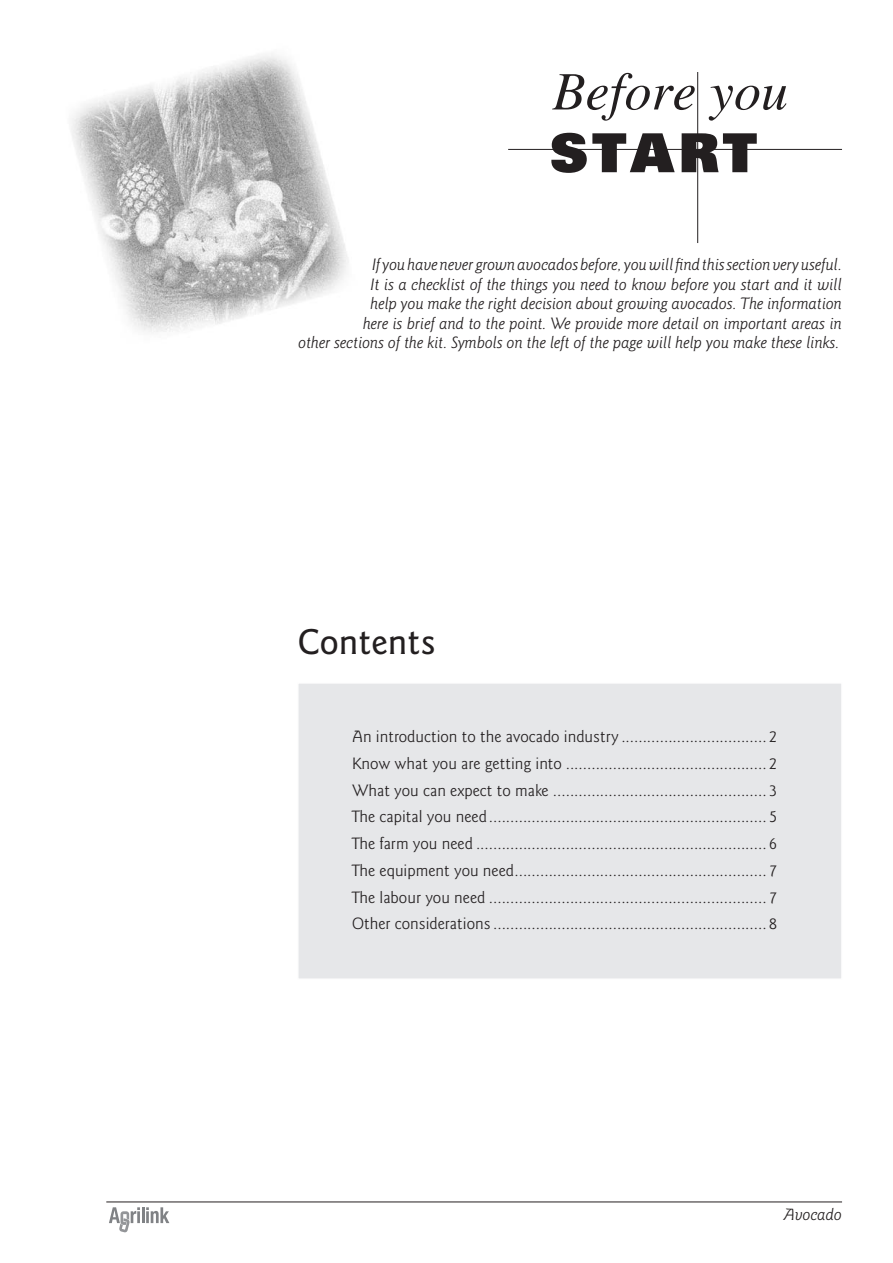
<style>
.page{position:relative;width:893px;height:1263px;background:#fff}
.page>*{position:absolute;margin:0;border:0;box-sizing:border-box;transform-origin:0 0}
.t1{font:italic 54px "Times";color:#231f20}
.t2{font:900 54px "Zurich BT";letter-spacing:.06em;color:#231f20}
.t3{font:500 36px "Goudy Sans IT Cby BT";color:#231f20}
.t4{font:300 16.5px/26.8px "Goudy Sans IT Cby BT";color:#231f20;text-align:justify}
.t5{font:italic 300 16.5px/19.5px "Goudy Sans IT Cby BT";color:#231f20;text-align:right}
</style>
<div class="page">
<hr style="left:106px;top:1202px;width:736px;height:1px;background:#231f20">
<svg style="left:109px;top:1207px;width:60px;height:26px"></svg>
<div style="left:298px;top:683px;width:544px;height:296px;background:#e6e7e9"></div>
<div style="left:298px;top:683px;width:544px;height:296px;border:1px solid #fcfcfc"></div>
<img style="left:71px;top:54px;width:278px;height:278px">
<hr style="left:697px;top:72px;width:1px;height:171px;background:#231f20">
<hr style="left:508px;top:149px;width:334px;height:1px;background:#231f20">
<h1 class="t1" style="left:552px;top:62px;width:237px">Before you</h1>
<h1 class="t2" style="left:550px;top:120px;width:209px">START</h1>
<p class="t5" style="left:298px;top:255px;width:545px">If you have never grown avocados before, you will find this section very useful.<br>It is a checklist of the things you need to know before you start and it will<br>help you make the right decision about growing avocados. The information<br>here is brief and to the point. We provide more detail on important areas in<br>other sections of the kit. Symbols on the left of the page will help you make these links.</p>
<h2 class="t3" style="left:298px;top:620px;width:140px">Contents</h2>
<p class="t4" style="left:352px;top:723px;width:427px">An introduction to the avocado industry ..................................2<br>Know what you are getting into ...............................................2<br>What you can expect to make ..................................................3<br>The capital you need .................................................................5<br>The farm you need ....................................................................6<br>The equipment you need ...........................................................7<br>The labour you need .................................................................7<br>Other considerations ................................................................8</p>
<p class="t5" style="left:784px;top:1205px;width:59px">Avocado</p>
</div>
